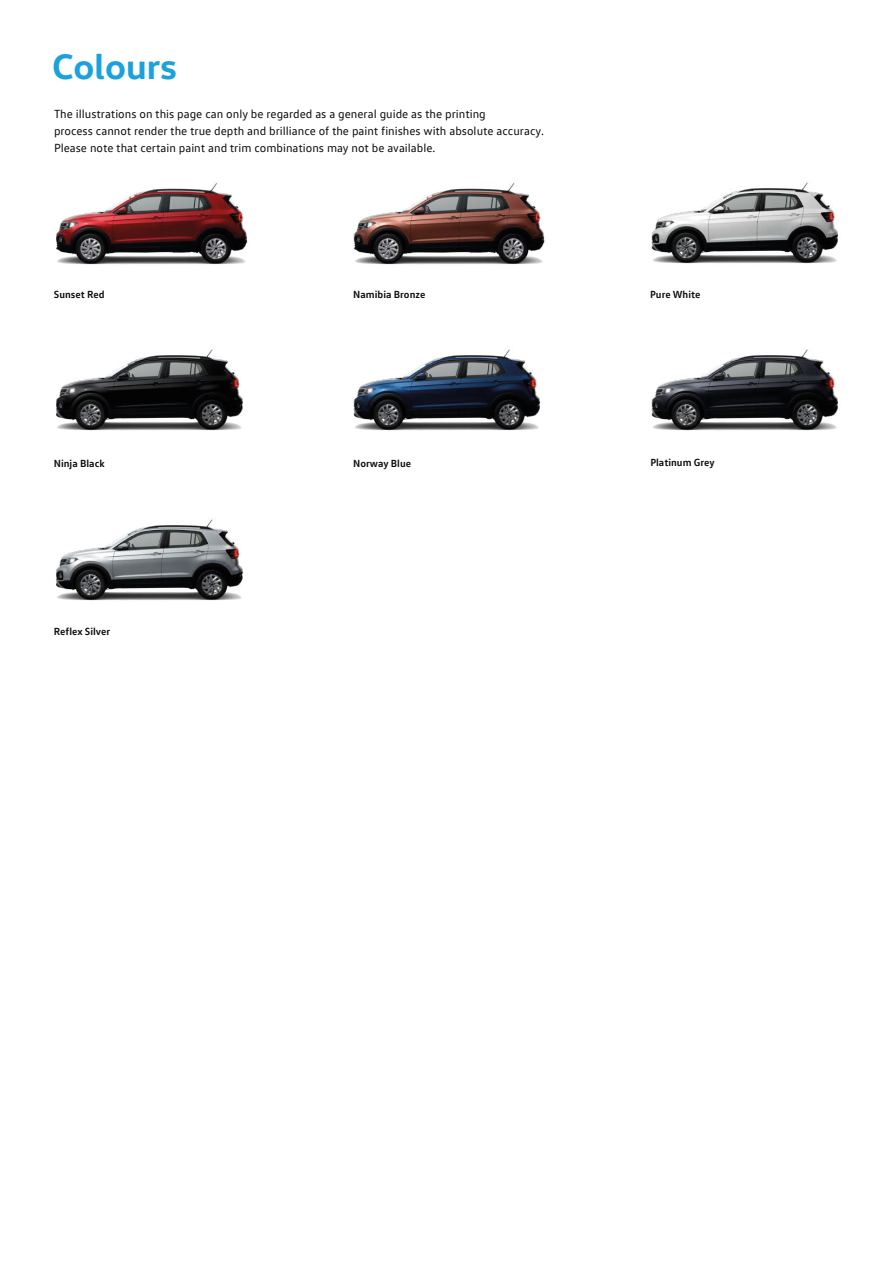
<style>
.page{position:relative;width:893px;height:1263px;background:#fff}
.page>*{position:absolute;margin:0;border:0;box-sizing:border-box;transform-origin:0 0}
.t1{font:700 36px "VW Head";color:#1ba1dc}
.t2{font:12px/17px "VW Text";color:#0c0c0b}
.t3{font:700 10.5px "VW Text";color:#0c0c0b}
</style>
<div class="page">
<img style="left:651px;top:182px;width:187px;height:82px">
<img style="left:651px;top:349px;width:187px;height:82px">
<img style="left:353px;top:349px;width:187px;height:82px">
<img style="left:56px;top:349px;width:187px;height:82px">
<img style="left:56px;top:519px;width:187px;height:82px">
<img style="left:353px;top:183px;width:192px;height:82px">
<img style="left:56px;top:183px;width:192px;height:82px">
<h1 class="t1" style="left:52px;top:43px;width:126px">Colours</h1>
<p class="t2" style="left:54px;top:105px;width:491px">The illustrations on this page can only be regarded as a general guide as the printing<br>process cannot render the true depth and brilliance of the paint finishes with absolute accuracy.<br>Please note that certain paint and trim combinations may not be available.</p>
<p class="t3" style="left:54px;top:288px;width:52px">Sunset Red</p>
<p class="t3" style="left:650px;top:288px;width:52px">Pure White</p>
<p class="t3" style="left:353px;top:288px;width:74px">Namibia Bronze</p>
<p class="t3" style="left:54px;top:456px;width:52px">Ninja Black</p>
<p class="t3" style="left:54px;top:624px;width:58px">Reflex Silver</p>
<p class="t3" style="left:353px;top:456px;width:59px">Norway Blue</p>
<p class="t3" style="left:650px;top:455px;width:66px">Platinum Grey</p>
</div>
